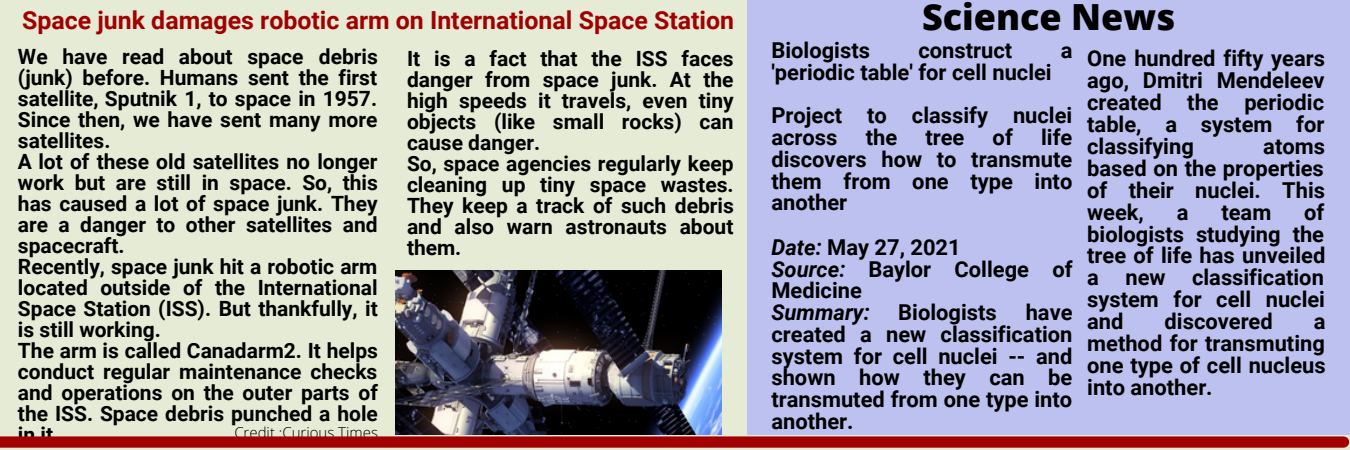
<style>
.page{position:relative;width:1350px;height:450px;background:#e5ebd5}
.page>*{position:absolute;margin:0;border:0;box-sizing:border-box;transform-origin:0 0}
.t1{font:800 36px "Open Sans";color:#000}
.t2{font:700 24.9px "Roboto";color:#a20000}
.t3{font:700 21.9px/21.9px "Roboto";color:#000;text-align:justify}
.t4{font:italic 700 21.9px "Roboto";color:#000}
.t5{font:700 21px/21px "Roboto";color:#000;text-align:justify}
.t6{font:300 15px "Open Sans";color:#000}
.s1{font-style:italic}
</style>
<div class="page">
<div style="left:0;top:436px;width:1344px;height:12px;background:#a20000"></div>
<img style="left:395px;top:270px;width:326px;height:164px">
<div style="left:748px;top:0;width:602px;height:434px;background:#bdc1ef"></div>
<p class="t2" style="left:22px;top:6px;width:713px">Space junk damages robotic arm on International Space Station</p>
<p class="t5" style="left:18px;top:46px;width:361px">We have read about space debris (junk) before. Humans sent the first satellite, Sputnik 1, to space in 1957.<br>Since then, we have sent many more satellites.</p>
<p class="t5" style="left:18px;top:151px;width:362px">A lot of these old satellites no longer work but are still in space. So, this has caused a lot of space junk. They are a danger to other satellites and spacecraft.</p>
<p class="t5" style="left:18px;top:256px;width:361px">Recently, space junk hit a robotic arm located outside of the International Space Station (ISS). But thankfully, it is still working.</p>
<p class="t5" style="left:18px;top:340px;width:362px">The arm is called Canadarm2. It helps conduct regular maintenance checks and operations on the outer parts of the ISS. Space debris punched a hole in it.</p>
<p class="t6" style="left:234px;top:422px;width:145px">Credit :Curious Times</p>
<p class="t5" style="left:407px;top:48px;width:328px">It is a fact that the ISS faces danger from space junk. At the high speeds it travels, even tiny objects (like small rocks) can cause danger.</p>
<p class="t5" style="left:407px;top:153px;width:328px">So, space agencies regularly keep cleaning up tiny space wastes.<br>They keep a track of such debris and also warn astronauts about them.</p>
<p class="t1" style="left:922px;top:-9px;width:255px">Science News</p>
<p class="t3" style="left:1087px;top:48px;width:239px">One hundred fifty years ago, Dmitri Mendeleev created the periodic table, a system for classifying</p>
<p class="t3" style="left:771px;top:39px;width:100px">Biologists</p>
<p class="t3" style="left:919px;top:39px;width:95px">construct</p>
<p class="t3" style="left:1061px;top:39px;width:13px">a</p>
<p class="t3" style="left:771px;top:61px;width:282px">'periodic table' for cell nuclei</p>
<p class="t3" style="left:771px;top:105px;width:302px">Project to classify nuclei across</p>
<p class="t3" style="left:771px;top:127px;width:302px;text-indent:270px">life discovers how to transmute them from one type into another</p>
<p class="t3" style="left:771px;top:236px;width:191px"><span class="s1">Date:</span> May 27, 2021</p>
<p class="t3" style="left:771px;top:258px;width:303px"><span class="s1">Source:</span> Baylor College of<br>Medicine</p>
<p class="t4" style="left:771px;top:300px;width:100px">Summary:</p>
<p class="t3" style="left:898px;top:302px;width:100px">Biologists</p>
<p class="t3" style="left:866px;top:127px;width:33px">the</p>
<p class="t3" style="left:925px;top:127px;width:41px">tree</p>
<p class="t3" style="left:993px;top:127px;width:22px">of</p>
<p class="t3" style="left:1087px;top:136px;width:239px;text-indent:176px">atoms based on the properties of their nuclei. This week,</p>
<p class="t3" style="left:1087px;top:201px;width:240px;text-indent:217px">of biologists studying the tree of life has unveiled a new classification system for cell nuclei and</p>
<p class="t3" style="left:1177px;top:201px;width:13px">a</p>
<p class="t3" style="left:1221px;top:201px;width:51px">team</p>
<p class="t3" style="left:771px;top:302px;width:303px;text-indent:254px">have created a new classification system for cell nuclei -- and shown how they can be transmuted from one type into another.</p>
<p class="t3" style="left:1165px;top:311px;width:110px">discovered</p>
<p class="t3" style="left:1087px;top:311px;width:240px;text-indent:227px">a method for transmuting one type of cell nucleus into another.</p>
</div>
